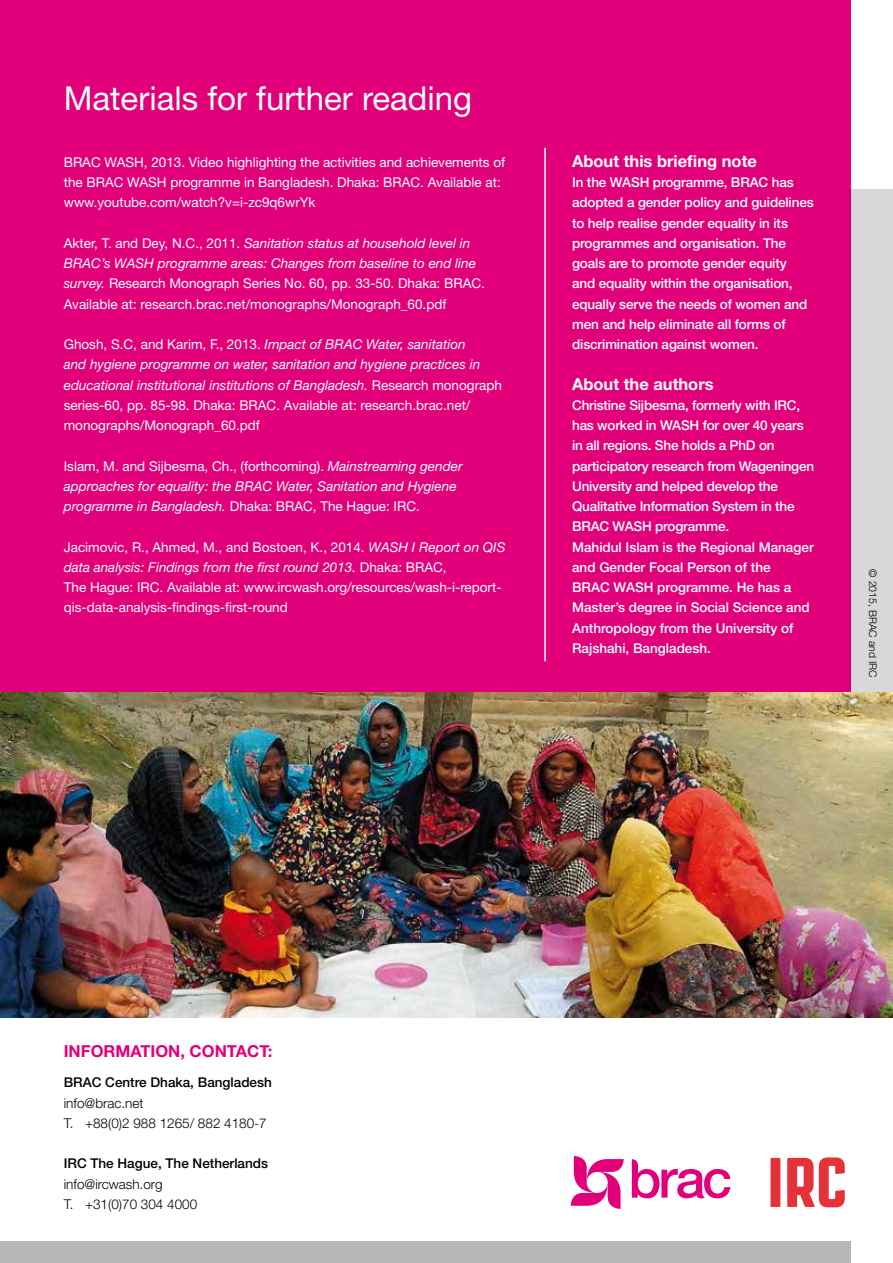
<style>
.page{position:relative;width:893px;height:1263px;background:#fff}
.page>*{position:absolute;margin:0;border:0;box-sizing:border-box;transform-origin:0 0}
.t1{font:33px "Helvetica Neue LT Std";color:#fff}
.t2{font:700 16.5px "Helvetica Neue LT Std";color:#fff}
.t3{font:700 16.5px "Helvetica Neue LT Std";color:#e2007a}
.t4{font:500 13.5px/20.2px "Helvetica Neue LT Std";letter-spacing:-.01em;color:#fff}
.t5{font:13.5px/20.2px "Helvetica Neue LT Std";color:#fff}
.t6{font:italic 13.5px/20.2px "Helvetica Neue LT Std";color:#fff}
.t7{font:300 13.5px/20.2px "Helvetica Neue LT Std";color:#000}
.t8{font:500 13.5px "Helvetica Neue LT Std";color:#000}
.t9{font:300 10.5px "Helvetica Neue LT Std";color:#000}
.s1{font-style:italic}
.s2{font-style:normal}
</style>
<div class="page">
<div style="left:0;top:0;width:850px;height:1010px;background:#e2007a"></div>
<div style="left:850px;top:189px;width:43px;height:765px;background:#d8d8da"></div>
<div style="left:0;top:1242px;width:850px;height:21px;background:#b6b7b9"></div>
<hr style="left:544px;top:148px;width:2px;height:513px;background:#fff">
<img style="left:0;top:692px;width:893px;height:325px">
<svg style="left:787px;top:1157px;width:58px;height:50px"></svg>
<div style="left:770px;top:1158px;width:10px;height:49px;background:#e53138"></div>
<svg style="left:571px;top:1156px;width:53px;height:53px"></svg>
<svg style="left:632px;top:1159px;width:98px;height:39px"></svg>
<h1 class="t1" style="left:64px;top:78px;width:410px">Materials for further reading</h1>
<p class="t5" style="left:64px;top:152px;width:443px">BRAC WASH, 2013. Video highlighting the activities and achievements of the BRAC WASH programme in Bangladesh. Dhaka: BRAC. Available at: www.youtube.com/watch?v=i-zc9q6wrYk</p>
<p class="t5" style="left:64px;top:233px;width:423px">Akter, T. and Dey, N.C., 2011. <span class="s1">Sanitation status at household level in BRAC’s WASH programme areas: Changes from baseline to end line survey.</span> Research Monograph Series No. 60, pp. 33-50. Dhaka: BRAC.<br>Available at: research.brac.net/monographs/Monograph_60.pdf</p>
<p class="t6" style="left:64px;top:334px;width:440px"><span class="s2">Ghosh, S.C, and Karim, F., 2013.</span> Impact of BRAC Water, sanitation<br>and hygiene programme on water, sanitation and hygiene practices in educational institutional institutions of Bangladesh. <span class="s2">Research monograph series-60, pp. 85-98. Dhaka: BRAC. Available at: research.brac.net/ monographs/Monograph_60.pdf</span></p>
<p class="t6" style="left:64px;top:455px;width:400px"><span class="s2">Islam, M. and Sijbesma, Ch., (forthcoming).</span> Mainstreaming gender approaches for equality: the BRAC Water, Sanitation and Hygiene programme in Bangladesh. <span class="s2">Dhaka: BRAC, The Hague: IRC.</span></p>
<p class="t5" style="left:64px;top:536px;width:443px">Jacimovic, R., Ahmed, M., and Bostoen, K., 2014. <span class="s1">WASH I Report on QIS data analysis: Findings from the first round 2013.</span> Dhaka: BRAC,<br>The Hague: IRC. Available at: www.ircwash.org/resources/wash-i-report&shy;qis-data-analysis-findings-first-round</p>
<p class="t2" style="left:572px;top:151px;width:186px">About this briefing note</p>
<p class="t4" style="left:572px;top:172px;width:243px">In the WASH programme, BRAC has adopted a gender policy and guidelines to help realise gender equality in its programmes and organisation. The goals are to promote gender equity<br>and equality within the organisation, equally serve the needs of women and men and help eliminate all forms of discrimination against women.</p>
<p class="t2" style="left:572px;top:373px;width:143px">About the authors</p>
<p class="t4" style="left:572px;top:395px;width:244px">Christine Sijbesma, formerly with IRC, has worked in WASH for over 40 years in all regions. She holds a PhD on participatory research from Wageningen University and helped develop the Qualitative Information System in the BRAC WASH programme.<br>Mahidul Islam is the Regional Manager and Gender Focal Person of the<br>BRAC WASH programme. He has a Master’s degree in Social Science and Anthropology from the University of Rajshahi, Bangladesh.</p>
<p class="t9" style="left:879px;top:569px;width:110px;rotate:90deg">© 2015, BRAC and IRC</p>
<p class="t3" style="left:64px;top:1041px;width:210px">INFORMATION, CONTACT:</p>
<p class="t8" style="left:64px;top:1074px;width:210px">BRAC Centre Dhaka, Bangladesh</p>
<p class="t7" style="left:64px;top:1092px;width:204px">info@brac.net<br>T. +88(0)2 988 1265/ 882 4180-7</p>
<p class="t8" style="left:64px;top:1155px;width:206px">IRC The Hague, The Netherlands</p>
<p class="t7" style="left:64px;top:1173px;width:135px">info@ircwash.org<br>T. +31(0)70 304 4000</p>
</div>
